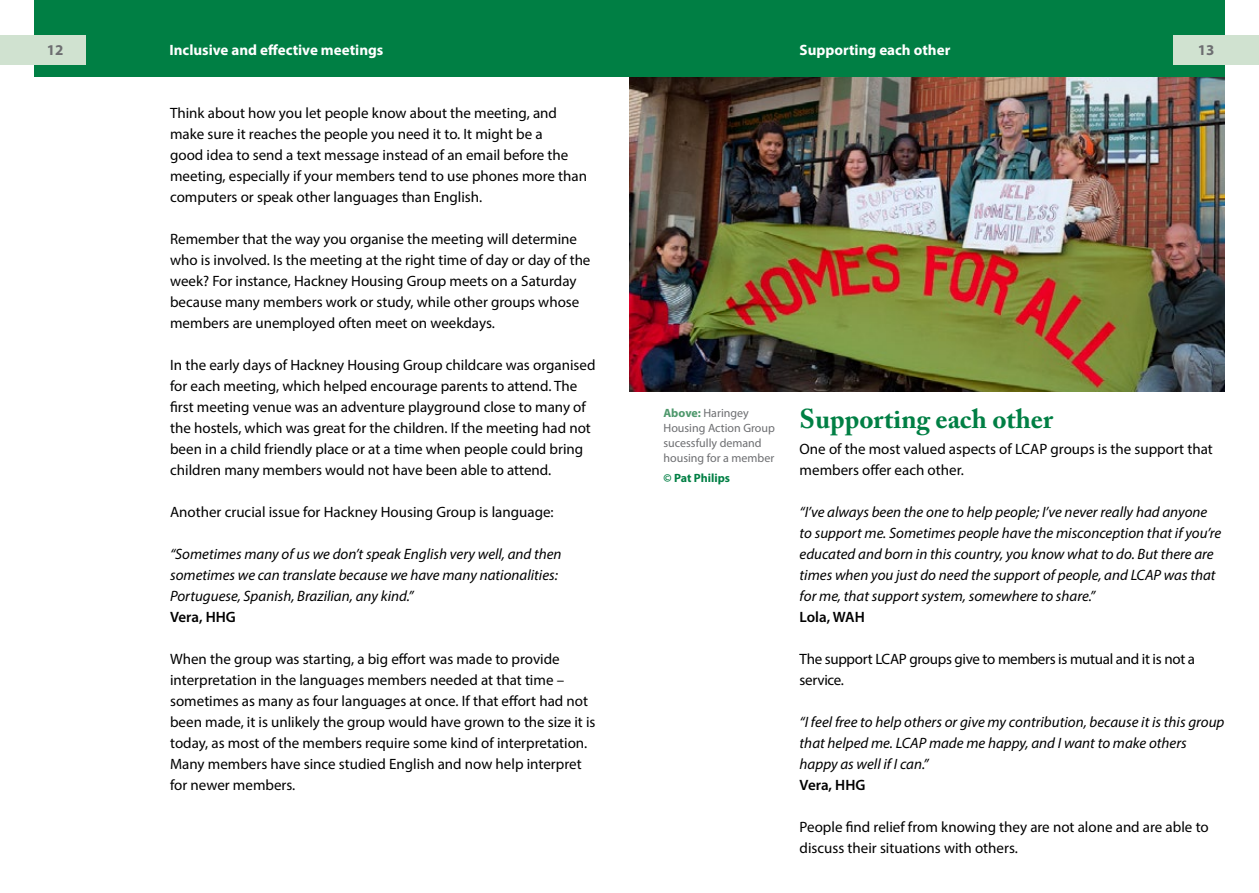
<style>
.page{position:relative;width:1259px;height:893px;background:#fff}
.page>*{position:absolute;margin:0;border:0;box-sizing:border-box;transform-origin:0 0}
.t1{font:700 27px "Adobe Caslon Pro";color:#007f44}
.t2{font:15px/21px "Myriad Pro";color:#000}
.t3{font:italic 15px/21px "Myriad Pro";color:#000}
.t4{font:15px/21px "Myriad Pro";letter-spacing:-.02em;color:#000}
.t5{font:700 15px "Myriad Pro";color:#fff}
.t6{font:600 15px "Myriad Pro";color:#000}
.t7{font:700 15px "Myriad Pro";color:#6d6e71}
.t8{font:12px/15px "Myriad Pro";color:#6d6e71}
.t9{font:700 12px "Myriad Pro";color:#007f44}
.s1{font-weight:700;color:#4e986c}
</style>
<div class="page">
<img style="left:629px;top:76px;width:596px;height:315px">
<div style="left:34px;top:0;width:1191px;height:76px;background:#007f44"></div>
<div style="left:0;top:35px;width:85px;height:30px;background:#d0e2d0"></div>
<div style="left:1173px;top:35px;width:86px;height:30px;background:#d0e2d0"></div>
<p class="t5" style="left:169px;top:40px;width:215px">Inclusive and effective meetings</p>
<p class="t5" style="left:799px;top:40px;width:152px">Supporting each other</p>
<p class="t7" style="left:47px;top:40px;width:18px">12</p>
<p class="t7" style="left:1197px;top:40px;width:18px">13</p>
<p class="t2" style="left:170px;top:102px;width:418px">Think about how you let people know about the meeting, and make sure it reaches the people you need it to. It might be a<br>good idea to send a text message instead of an email before the meeting, especially if your members tend to use phones more than computers or speak other languages than English.</p>
<p class="t2" style="left:170px;top:228px;width:422px">Remember that the way you organise the meeting will determine who is involved. Is the meeting at the right time of day or day of the week? For instance, Hackney Housing Group meets on a Saturday because many members work or study, while other groups whose members are unemployed often meet on weekdays.</p>
<p class="t2" style="left:170px;top:354px;width:427px">In the early days of Hackney Housing Group childcare was organised for each meeting, which helped encourage parents to attend. The first meeting venue was an adventure playground close to many of the hostels, which was great for the children. If the meeting had not been in a child friendly place or at a time when people could bring children many members would not have been able to attend.</p>
<p class="t2" style="left:170px;top:501px;width:385px">Another crucial issue for Hackney Housing Group is language:</p>
<p class="t3" style="left:170px;top:543px;width:393px">“Sometimes many of us we don’t speak English very well, and then sometimes we can translate because we have many nationalities:<br>Portuguese, Spanish, Brazilian, any kind.”</p>
<p class="t6" style="left:170px;top:607px;width:67px">Vera, HHG</p>
<p class="t2" style="left:170px;top:648px;width:427px">When the group was starting, a big effort was made to provide interpretation in the languages members needed at that time – sometimes as many as four languages at once. If that effort had not been made, it is unlikely the group would have grown to the size it is today, as most of the members require some kind of interpretation.<br>Many members have since studied English and now help interpret for newer members.</p>
<p class="t8" style="left:663px;top:406px;width:113px"><span class="s1">Above:</span> Haringey<br>Housing Action Group sucessfully demand housing for a member</p>
<p class="t9" style="left:663px;top:470px;width:68px">© Pat Philips</p>
<h1 class="t1" style="left:799px;top:403px;width:255px">Supporting each other</h1>
<p class="t2" style="left:799px;top:438px;width:415px">One of the most valued aspects of LCAP groups is the support that members offer each other.</p>
<p class="t3" style="left:799px;top:501px;width:423px">“I’ve always been the one to help people; I’ve never really had anyone to support me. Sometimes people have the misconception that if you’re educated and born in this country, you know what to do. But there are times when you just do need the support of people, and LCAP was that for me, that support system, somewhere to share.”</p>
<p class="t6" style="left:799px;top:607px;width:67px">Lola, WAH</p>
<p class="t4" style="left:799px;top:648px;width:397px">The support LCAP groups give to members is mutual and it is not a service.</p>
<p class="t3" style="left:799px;top:711px;width:426px">“I feel free to help others or give my contribution, because it is this group that helped me. LCAP made me happy, and I want to make others happy as well if I can.”</p>
<p class="t6" style="left:799px;top:775px;width:67px">Vera, HHG</p>
<p class="t2" style="left:799px;top:816px;width:411px">People find relief from knowing they are not alone and are able to discuss their situations with others.</p>
</div>
